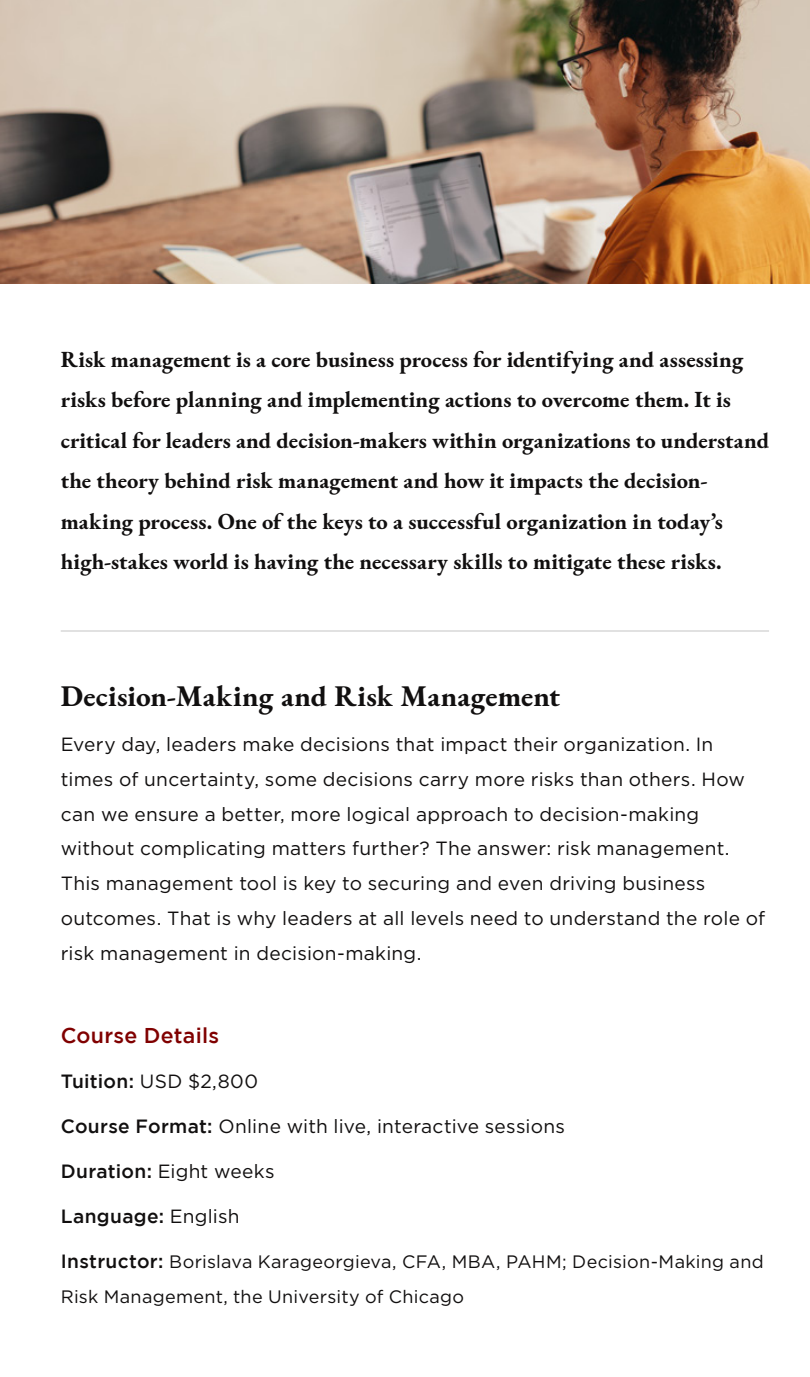
<style>
.page{position:relative;width:810px;height:1377px;background:#fff}
.page>*{position:absolute;margin:0;border:0;box-sizing:border-box;transform-origin:0 0}
.t1{font:700 29.25px "EB Garamond";letter-spacing:.005em;color:#110f0f}
.Intro_Text_w__rule_below{font:700 22.5px/40.5px "EB Garamond";color:#110f0f}
.Body{font:500 21.38px "Gotham";letter-spacing:.01em;color:#800000}
.Body_Text{font:19.12px/34.9px "Gotham";letter-spacing:.015em;color:#110f0f}
.List{font:19.12px "Gotham";letter-spacing:.01em;color:#110f0f}
.List-2{font:500 19.12px "Gotham";letter-spacing:.02em;color:#110f0f}
.List-3{font:18px/34.9px "Gotham";letter-spacing:.015em;color:#110f0f}
.s1{font-weight:500}
.s2{font-weight:400}
.s3{font-weight:500;font-size:19.12px}
</style>
<div class="page">
<hr style="left:61px;top:630px;width:708px;height:2px;background:#dcdcdc">
<img style="left:0;top:0;width:810px;height:284px">
<h3 class="Intro_Text_w__rule_below" style="left:61px;top:339px;width:710px">Risk management is a core business process for identifying and assessing risks before planning and implementing actions to overcome them. It is critical for leaders and decision-makers within organizations to understand the theory behind risk management and how it impacts the decision&shy;making process. One of the keys to a successful organization in today’s high-stakes world is having the necessary skills to mitigate these risks.</h3>
<h2 class="t1" style="left:61px;top:677px;width:501px">Decision-Making and Risk Management</h2>
<p class="Body_Text" style="left:61px;top:726px;width:706px">Every day, leaders make decisions that impact their organization. In times of uncertainty, some decisions carry more risks than others. How can we ensure a better, more logical approach to decision-making without complicating matters further? The answer: risk management.<br>This management tool is key to securing and even driving business outcomes. That is why leaders at all levels need to understand the role of risk management in decision-making.</p>
<h3 class="Body" style="left:61px;top:1023px;width:160px">Course Details</h3>
<p class="List" style="left:61px;top:1069px;width:199px"><span class="s1">Tuition:</span> USD $2,800</p>
<p class="List" style="left:61px;top:1114px;width:506px"><span class="s1">Course Format:</span> Online with live, interactive sessions</p>
<p class="List" style="left:61px;top:1159px;width:215px"><span class="s1">Duration:</span> Eight weeks</p>
<p class="List-2" style="left:61px;top:1205px;width:180px">Language: <span class="s2">English</span></p>
<p class="List-3" style="left:61px;top:1244px;width:705px"><span class="s3">Instructor:</span> Borislava Karageorgieva, CFA, MBA, PAHM; Decision-Making and<br>Risk Management, the University of Chicago</p>
</div>
